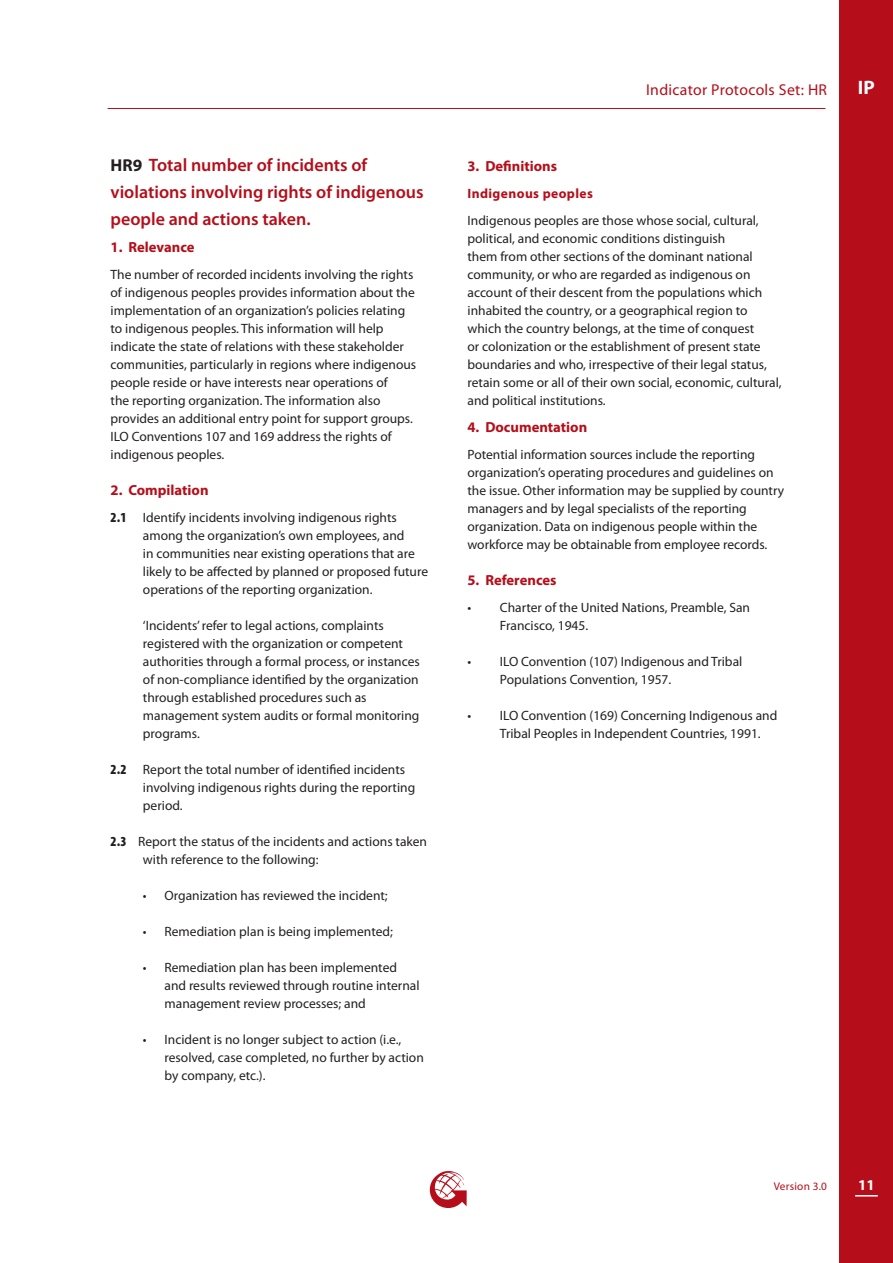
<style>
.page{position:relative;width:893px;height:1263px;background:#fff}
.page>*{position:absolute;margin:0;border:0;box-sizing:border-box;transform-origin:0 0}
.t1{font:700 19.5px "Myriad Pro";color:#fff}
.t2{font:600 18px/27px "Myriad Pro";color:#b50e1a}
.t3{font:15.75px "Myriad Pro";letter-spacing:.02em;color:#b50e1a}
.t4{font:700 15px "Myriad Pro";color:#fff}
.t5{font:700 14.7px "Myriad Pro";color:#b50e1a}
.body{font:13.5px/18px "Myriad Pro";color:#231f20}
.body___indent___level_1{font:13.5px/18px "Myriad Pro";color:#231f20}
.body___indent___level_2{font:13.5px/18px "Myriad Pro";color:#231f20}
.t6{font:700 13.5px "Myriad Pro";letter-spacing:.03em;color:#b50e1a}
.t7{font:11.25px "Myriad Pro";letter-spacing:.02em;color:#b50e1a}
.s1{font-weight:700;font-size:17.25px;color:#231f20}
.s2{font-weight:900;font-stretch:condensed;font-size:13.8px}
</style>
<div class="page">
<div style="left:839px;top:0;width:54px;height:1263px;background:#b50e1a"></div>
<svg style="left:855px;top:1195px;width:23px;height:1px"></svg>
<hr style="left:108px;top:108px;width:717px;height:1px;background:#b50e1a">
<svg style="left:430px;top:1171px;width:37px;height:37px"></svg>
<h2 class="t2" style="left:111px;top:152px;width:315px"><span class="s1">HR9</span> Total number of incidents of violations involving rights of indigenous people and actions taken.</h2>
<h3 class="t5" style="left:111px;top:239px;width:85px">1. Relevance</h3>
<p class="body" style="left:111px;top:266px;width:307px">The number of recorded incidents involving the rights of indigenous peoples provides information about the implementation of an organization’s policies relating to indigenous peoples. This information will help indicate the state of relations with these stakeholder communities, particularly in regions where indigenous people reside or have interests near operations of<br>the reporting organization. The information also provides an additional entry point for support groups.<br>ILO Conventions 107 and 169 address the rights of indigenous peoples.</p>
<h3 class="t5" style="left:111px;top:482px;width:100px">2. Compilation</h3>
<p class="body___indent___level_1" style="left:143px;top:509px;width:287px;text-indent:-32px"><span class="s2">2.1</span> Identify incidents involving indigenous rights among the organization’s own employees, and<br>in communities near existing operations that are likely to be affected by planned or proposed future operations of the reporting organization.</p>
<p class="body___indent___level_1" style="left:143px;top:617px;width:278px">‘Incidents’ refer to legal actions, complaints registered with the organization or competent authorities through a formal process, or instances of non-compliance identified by the organization through established procedures such as management system audits or formal monitoring programs.</p>
<p class="body___indent___level_1" style="left:143px;top:761px;width:274px;text-indent:-32px"><span class="s2">2.2</span> Report the total number of identified incidents involving indigenous rights during the reporting period.</p>
<p class="body___indent___level_1" style="left:143px;top:833px;width:286px;text-indent:-32px"><span class="s2">2.3</span> Report the status of the incidents and actions taken with reference to the following:</p>
<p class="body___indent___level_2" style="left:143px;top:887px;width:246px">• Organization has reviewed the incident;</p>
<p class="body___indent___level_2" style="left:143px;top:923px;width:251px">• Remediation plan is being implemented;</p>
<p class="body___indent___level_2" style="left:165px;top:959px;width:256px;text-indent:-22px">• Remediation plan has been implemented and results reviewed through routine internal management review processes; and</p>
<p class="body___indent___level_2" style="left:165px;top:1031px;width:261px;text-indent:-22px">• Incident is no longer subject to action (i.e., resolved, case completed, no further by action by company, etc.).</p>
<p class="t3" style="left:646px;top:81px;width:182px">Indicator Protocols Set: HR</p>
<h1 class="t1" style="left:858px;top:77px;width:18px">IP</h1>
<h3 class="t5" style="left:467px;top:158px;width:91px">3. Definitions</h3>
<h4 class="t6" style="left:467px;top:186px;width:127px">Indigenous peoples</h4>
<h4 class="body" style="left:467px;top:212px;width:316px">Indigenous peoples are those whose social, cultural, political, and economic conditions distinguish<br>them from other sections of the dominant national community, or who are regarded as indigenous on account of their descent from the populations which inhabited the country, or a geographical region to which the country belongs, at the time of conquest<br>or colonization or the establishment of present state boundaries and who, irrespective of their legal status, retain some or all of their own social, economic, cultural, and political institutions.</h4>
<h3 class="t5" style="left:467px;top:419px;width:121px">4. Documentation</h3>
<p class="body" style="left:467px;top:446px;width:318px">Potential information sources include the reporting organization’s operating procedures and guidelines on the issue. Other information may be supplied by country managers and by legal specialists of the reporting organization. Data on indigenous people within the workforce may be obtainable from employee records.</p>
<h3 class="t5" style="left:467px;top:572px;width:91px">5. References</h3>
<p class="body___indent___level_1" style="left:500px;top:599px;width:252px;text-indent:-32px">• Charter of the United Nations, Preamble, San<br>Francisco, 1945.</p>
<p class="body___indent___level_1" style="left:500px;top:653px;width:244px;text-indent:-32px">• ILO Convention (107) Indigenous and Tribal<br>Populations Convention, 1957.</p>
<p class="body___indent___level_1" style="left:500px;top:707px;width:279px;text-indent:-32px">• ILO Convention (169) Concerning Indigenous and<br>Tribal Peoples in Independent Countries, 1991.</p>
<p class="t7" style="left:774px;top:1180px;width:55px">Version 3.0</p>
<p class="t4" style="left:858px;top:1176px;width:18px">11</p>
</div>
